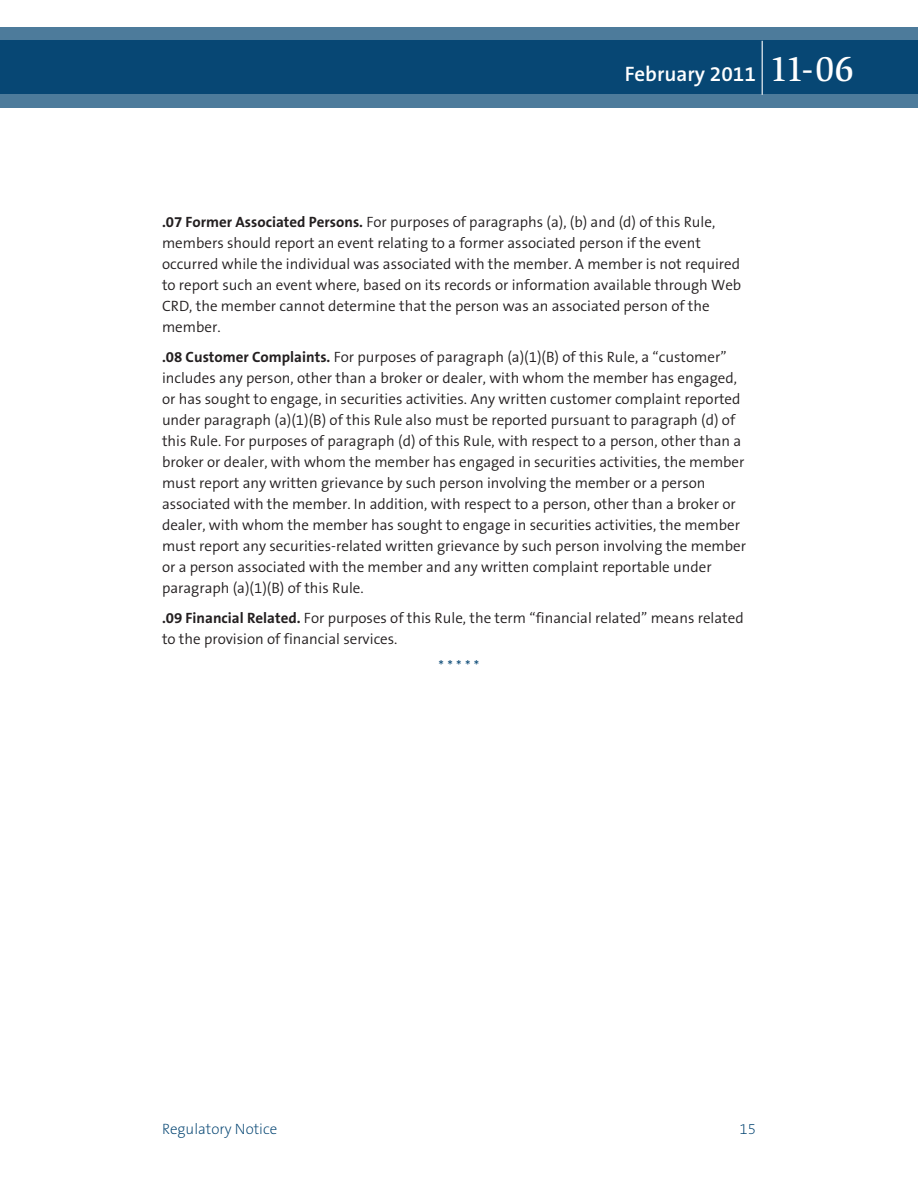
<style>
.page{position:relative;width:918px;height:1188px;background:#fff}
.page>*{position:absolute;margin:0;border:0;box-sizing:border-box;transform-origin:0 0}
.t1{font:600 21px "The Sans B6";color:#fff}
.attach_0_indent{font:300 15px/21px "The Sans B4";color:#231f20}
.t2{font:200 15px "The Sans B2";color:#004270}
.attach_stars{font:300 15px "The Sans B4";color:#004270}
.s1{font-family:"Slimbach LT";font-weight:500;font-size:36px}
.s2{font-family:"The Sans B7";font-weight:700}
</style>
<div class="page">
<svg style="left:0;top:27px;width:918px;height:81px;background:#1e5881"></svg>
<hr style="left:762px;top:41px;width:1px;height:54px;background:#fff">
<h1 class="t1" style="left:625px;top:62px;width:231px">February 2011 <span class="s1">11-06</span></h1>
<p class="attach_0_indent" style="left:162px;top:212px;width:581px"><span class="s2">.07 Former Associated Persons.</span> For purposes of paragraphs (a), (b) and (d) of this Rule, members should report an event relating to a former associated person if the event occurred while the individual was associated with the member. A member is not required to report such an event where, based on its records or information available through Web CRD, the member cannot determine that the person was an associated person of the member.</p>
<p class="attach_0_indent" style="left:162px;top:347px;width:586px"><span class="s2">.08 Customer Complaints.</span> For purposes of paragraph (a)(1)(B) of this Rule, a “customer” includes any person, other than a broker or dealer, with whom the member has engaged, or has sought to engage, in securities activities. Any written customer complaint reported under paragraph (a)(1)(B) of this Rule also must be reported pursuant to paragraph (d) of this Rule. For purposes of paragraph (d) of this Rule, with respect to a person, other than a broker or dealer, with whom the member has engaged in securities activities, the member must report any written grievance by such person involving the member or a person associated with the member. In addition, with respect to a person, other than a broker or dealer, with whom the member has sought to engage in securities activities, the member must report any securities-related written grievance by such person involving the member or a person associated with the member and any written complaint reportable under paragraph (a)(1)(B) of this Rule.</p>
<p class="attach_0_indent" style="left:162px;top:608px;width:583px"><span class="s2">.09 Financial Related.</span> For purposes of this Rule, the term “financial related” means related to the provision of financial services.</p>
<p class="attach_stars" style="left:439px;top:658px;width:42px">* * * * *</p>
<p class="t2" style="left:162px;top:1121px;width:117px">Regulatory Notice</p>
<p class="t2" style="left:740px;top:1121px;width:18px">15</p>
</div>
